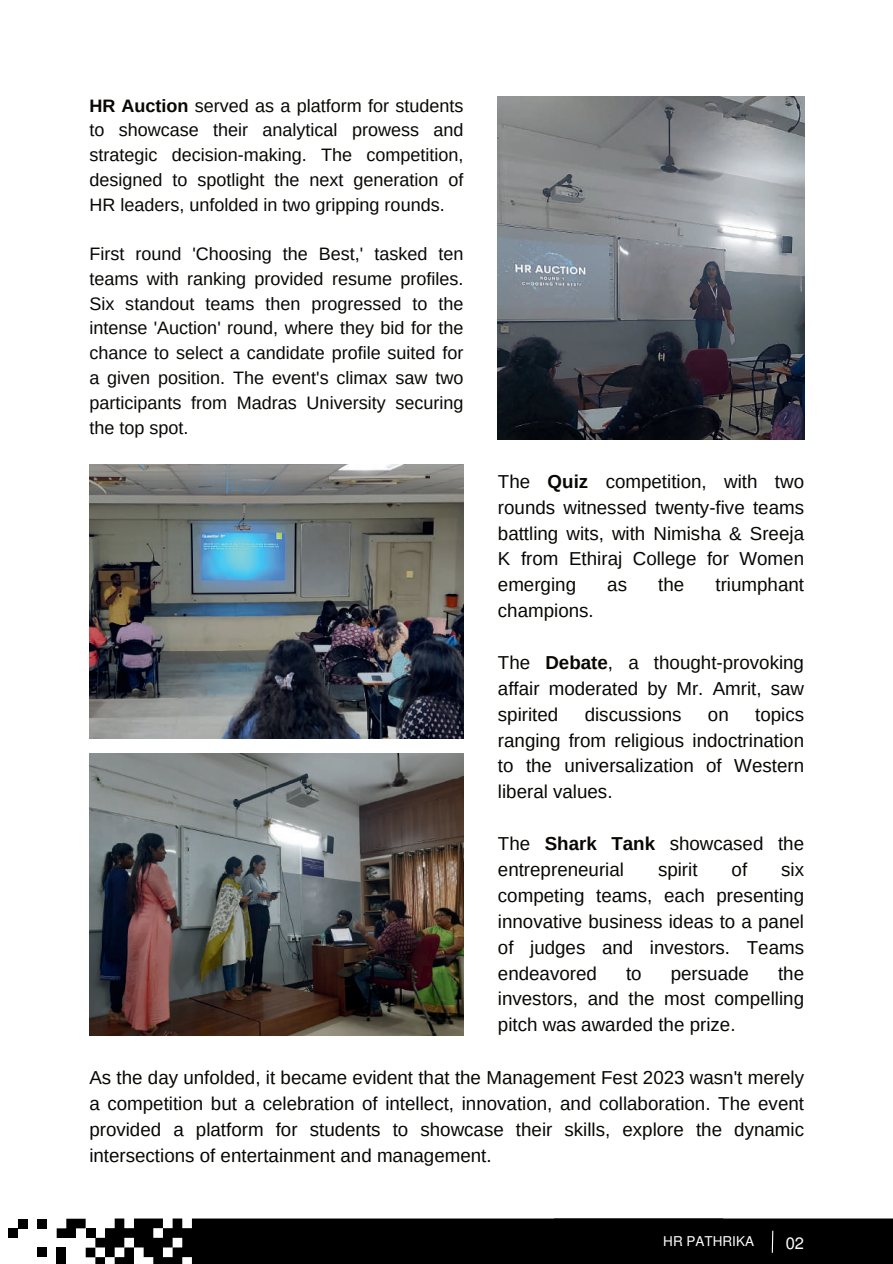
<style>
.page{position:relative;width:893px;height:1264px;background:#fff}
.page>*{position:absolute;margin:0;border:0;box-sizing:border-box;transform-origin:0 0}
.t1{font:18.75px/25.8px "Arimo";color:#080704;text-align:justify}
.t2{font:18px/24.8px "Arimo";color:#080704;text-align:justify}
.t3{font:16.5px "Mukti";color:#fff}
.t4{font:13.5px "Mukti";color:#fff}
.s1{font-weight:700}
</style>
<div class="page">
<div style="left:37px;top:1218px;width:10px;height:10px;background:#000"></div>
<div style="left:19px;top:1218px;width:9px;height:10px;background:#000"></div>
<div style="left:37px;top:1247px;width:10px;height:10px;background:#000"></div>
<div style="left:8px;top:1228px;width:10px;height:9px;background:#000"></div>
<svg style="left:57px;top:1218px;width:835px;height:45px;background:#131313"></svg>
<img style="left:498px;top:97px;width:306px;height:343px">
<img style="left:89px;top:464px;width:374px;height:274px">
<img style="left:89px;top:753px;width:374px;height:282px">
<p class="t2" style="left:89px;top:93px;width:375px"><span class="s1">HR Auction</span> served as a platform for students to showcase their analytical prowess and strategic decision-making. The competition, designed to spotlight the next generation of HR leaders, unfolded in two gripping rounds.</p>
<p class="t2" style="left:89px;top:242px;width:375px">First round 'Choosing the Best,' tasked ten teams with ranking provided resume profiles.<br>Six standout teams then progressed to the intense 'Auction' round, where they bid for the chance to select a candidate profile suited for a given position. The event's climax saw two participants from Madras University securing the top spot.</p>
<p class="t1" style="left:498px;top:468px;width:307px">The <span class="s1">Quiz</span> competition, with two rounds witnessed twenty-five teams battling wits, with Nimisha &amp; Sreeja K from Ethiraj College for Women emerging</p>
<p class="t1" style="left:607px;top:572px;width:21px">as</p>
<p class="t1" style="left:658px;top:572px;width:28px">the</p>
<p class="t1" style="left:715px;top:572px;width:90px">triumphant</p>
<p class="t1" style="left:498px;top:598px;width:97px">champions.</p>
<p class="t1" style="left:498px;top:649px;width:307px">The <span class="s1">Debate</span>, a thought-provoking affair moderated by Mr. Amrit, saw spirited</p>
<p class="t1" style="left:498px;top:701px;width:307px;text-indent:257px">topics ranging from religious indoctrination to the universalization of Western liberal values.</p>
<p class="t1" style="left:498px;top:831px;width:307px">The <span class="s1">Shark Tank</span> showcased the entrepreneurial</p>
<p class="t1" style="left:584px;top:701px;width:98px">discussions</p>
<p class="t1" style="left:708px;top:701px;width:22px">on</p>
<p class="t1" style="left:498px;top:856px;width:307px;text-indent:283px">six competing teams, each presenting innovative business ideas to a panel of judges and investors. Teams endeavored</p>
<p class="t1" style="left:658px;top:856px;width:41px">spirit</p>
<p class="t1" style="left:731px;top:856px;width:17px">of</p>
<p class="t1" style="left:498px;top:960px;width:307px;text-indent:280px">the investors, and the most compelling pitch was awarded the prize.</p>
<p class="t1" style="left:626px;top:960px;width:17px">to</p>
<p class="t1" style="left:670px;top:960px;width:80px">persuade</p>
<p class="t1" style="left:89px;top:1065px;width:716px">As the day unfolded, it became evident that the Management Fest 2023 wasn't merely a competition but a celebration of intellect, innovation, and collaboration. The event provided a platform for students to showcase their skills, explore the dynamic intersections of entertainment and management.</p>
<p class="t4" style="left:663px;top:1231px;width:92px">HR PATHRIKA</p>
<p class="t3" style="left:785px;top:1230px;width:20px">02</p>
</div>
